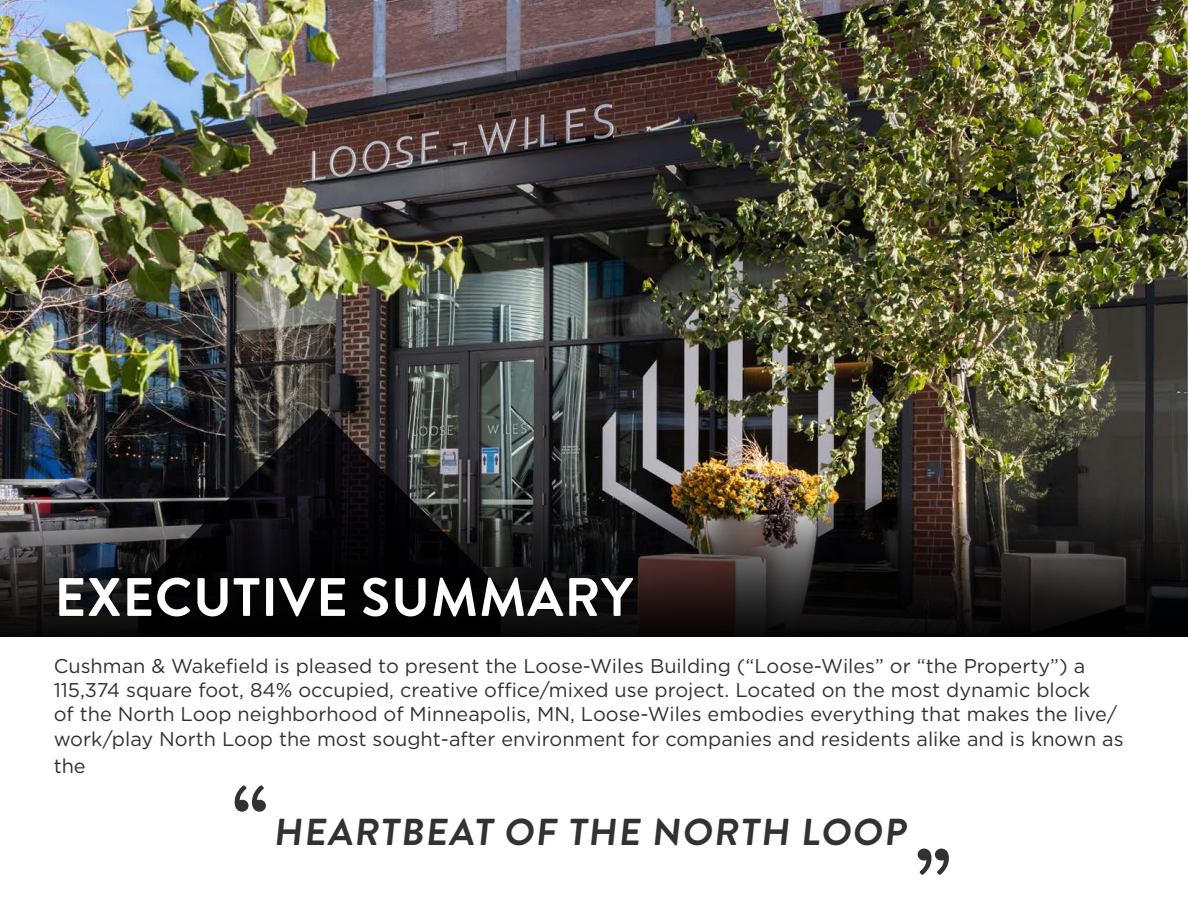
<style>
.page{position:relative;width:1188px;height:918px;background:#fff}
.page>*{position:absolute;margin:0;border:0;box-sizing:border-box;transform-origin:0 0}
.t1{font:700 90px "Brandon Grotesque";color:#333233}
.t2{font:700 54px "Brandon Grotesque";letter-spacing:.02em;color:#fff}
.t3{font:700 37.5px "Brandon Grotesque";color:#333233}
.t4{font:19.95px/25px "Gotham";color:#333233}
</style>
<div class="page">
<img style="left:0;top:0;width:1187px;height:497px">
<svg style="left:138px;top:407px;width:363px;height:90px;background:#2a2a2b"></svg>
<img style="left:1187px;top:0;width:1px;height:497px">
<svg style="left:0;top:497px;width:1188px;height:140px;background:#1d1a1a"></svg>
<p class="t2" style="left:54px;top:560px;width:580px">EXECUTIVE SUMMARY</p>
<p class="t4" style="left:54px;top:653px;width:1072px">Cushman &amp; Wakefield is pleased to present the Loose-Wiles Building (“Loose-Wiles” or “the Property”) a 115,374 square foot, 84% occupied, creative office/mixed use project. Located on the most dynamic block<br>of the North Loop neighborhood of Minneapolis, MN, Loose-Wiles embodies everything that makes the live/ work/play North Loop the most sought-after environment for companies and residents alike and is known as the</p>
<p class="t1" style="left:232px;top:755px;width:37px">“</p>
<p class="t3" style="left:274px;top:806px;width:640px">HEARTBEAT OF THE NORTH LOOP</p>
<p class="t1" style="left:916px;top:819px;width:37px">”</p>
</div>
